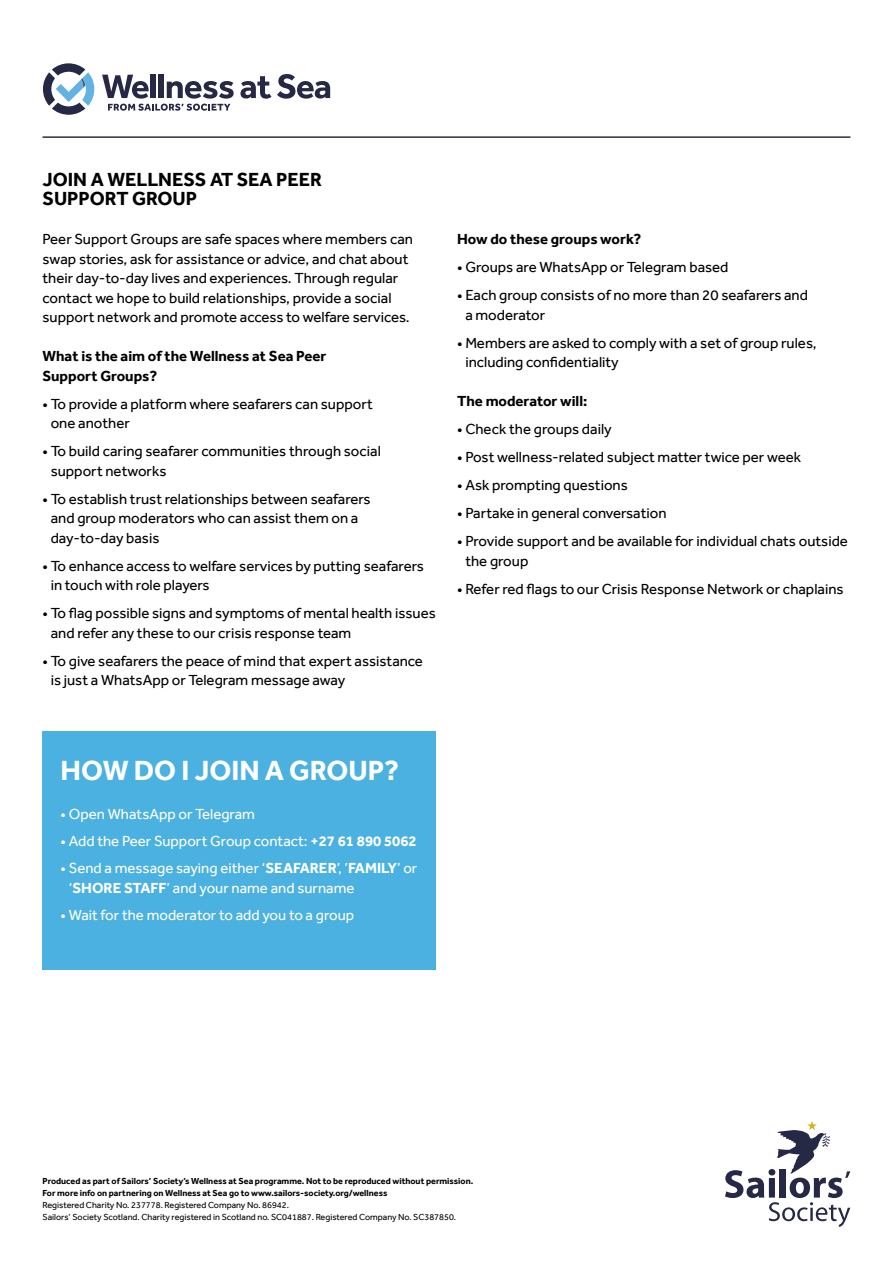
<style>
.page{position:relative;width:893px;height:1263px;background:#fff}
.page>*{position:absolute;margin:0;border:0;box-sizing:border-box;transform-origin:0 0}
.t1{font:700 28.5px "Effra";color:#fff}
.t2{font:700 19.5px/19.5px "Effra";color:#000}
.t3{font:15px/19.5px "Effra";color:#000}
.t4{font:15px/19.5px "Effra";color:#fff}
.t5{font:700 15px/19.5px "Effra";color:#000}
.t6{font:700 9px/12px "Effra";color:#000}
.t7{font:9px/12px "Effra";color:#000}
.s1{font-weight:700}
</style>
<div class="page">
<div style="left:43px;top:731px;width:393px;height:238px;background:#4bb1e0"></div>
<svg style="left:240px;top:76px;width:31px;height:23px"></svg>
<svg style="left:277px;top:74px;width:53px;height:25px"></svg>
<svg style="left:43px;top:63px;width:51px;height:52px"></svg>
<svg style="left:102px;top:75px;width:132px;height:36px"></svg>
<hr style="left:43px;top:136px;width:807px;height:2px;background:#292f3f">
<svg style="left:725px;top:1121px;width:125px;height:106px"></svg>
<h2 class="t2" style="left:43px;top:169px;width:281px">JOIN A WELLNESS AT SEA PEER<br>SUPPORT GROUP</h2>
<p class="t3" style="left:43px;top:229px;width:372px">Peer Support Groups are safe spaces where members can swap stories, ask for assistance or advice, and chat about their day-to-day lives and experiences. Through regular contact we hope to build relationships, provide a social support network and promote access to welfare services.</p>
<p class="t5" style="left:43px;top:346px;width:285px">What is the aim of the Wellness at Sea Peer<br>Support Groups?</p>
<p class="t3" style="left:51px;top:394px;width:324px;text-indent:-8px">• To provide a platform where seafarers can support one another</p>
<p class="t3" style="left:51px;top:441px;width:332px;text-indent:-8px">• To build caring seafarer communities through social support networks</p>
<p class="t3" style="left:51px;top:489px;width:321px;text-indent:-8px">• To establish trust relationships between seafarers and group moderators who can assist them on a day-to-day basis</p>
<p class="t3" style="left:51px;top:556px;width:375px;text-indent:-8px">• To enhance access to welfare services by putting seafarers in touch with role players</p>
<p class="t3" style="left:51px;top:603px;width:387px;text-indent:-8px">• To flag possible signs and symptoms of mental health issues and refer any these to our crisis response team</p>
<p class="t3" style="left:51px;top:651px;width:374px;text-indent:-8px">• To give seafarers the peace of mind that expert assistance is just a WhatsApp or Telegram message away</p>
<p class="t5" style="left:457px;top:229px;width:186px">How do these groups work?</p>
<p class="t3" style="left:457px;top:257px;width:273px">• Groups are WhatsApp or Telegram based</p>
<p class="t3" style="left:465px;top:285px;width:344px;text-indent:-8px">• Each group consists of no more than 20 seafarers and a moderator</p>
<p class="t3" style="left:465px;top:333px;width:353px;text-indent:-8px">• Members are asked to comply with a set of group rules, including confidentiality</p>
<p class="t5" style="left:457px;top:391px;width:132px">The moderator will:</p>
<p class="t3" style="left:457px;top:419px;width:156px">• Check the groups daily</p>
<p class="t3" style="left:457px;top:447px;width:345px">• Post wellness-related subject matter twice per week</p>
<p class="t3" style="left:457px;top:475px;width:172px">• Ask prompting questions</p>
<p class="t3" style="left:457px;top:503px;width:211px">• Partake in general conversation</p>
<p class="t3" style="left:465px;top:531px;width:384px;text-indent:-8px">• Provide support and be available for individual chats outside the group</p>
<p class="t3" style="left:457px;top:579px;width:388px">• Refer red flags to our Crisis Response Network or chaplains</p>
<h1 class="t1" style="left:61px;top:754px;width:340px">HOW DO I JOIN A GROUP?</h1>
<p class="t4" style="left:61px;top:804px;width:196px">• Open WhatsApp or Telegram</p>
<p class="t4" style="left:61px;top:831px;width:358px">• Add the Peer Support Group contact: <span class="s1">+27 61 890 5062</span></p>
<p class="t4" style="left:69px;top:858px;width:350px;text-indent:-8px">• Send a message saying either ‘<span class="s1">SEAFARER</span>’, ’<span class="s1">FAMILY</span>’ or ‘<span class="s1">SHORE STAFF</span>’ and your name and surname</p>
<p class="t4" style="left:61px;top:905px;width:295px">• Wait for the moderator to add you to a group</p>
<p class="t6" style="left:43px;top:1175px;width:432px">Produced as part of Sailors’ Society’s Wellness at Sea programme. Not to be reproduced without permission.<br>For more info on partnering on Wellness at Sea go to www.sailors-society.org/wellness</p>
<p class="t7" style="left:43px;top:1199px;width:415px">Registered Charity No. 237778. Registered Company No. 86942.<br>Sailors’ Society Scotland. Charity registered in Scotland no. SC041887. Registered Company No. SC387850.</p>
</div>
